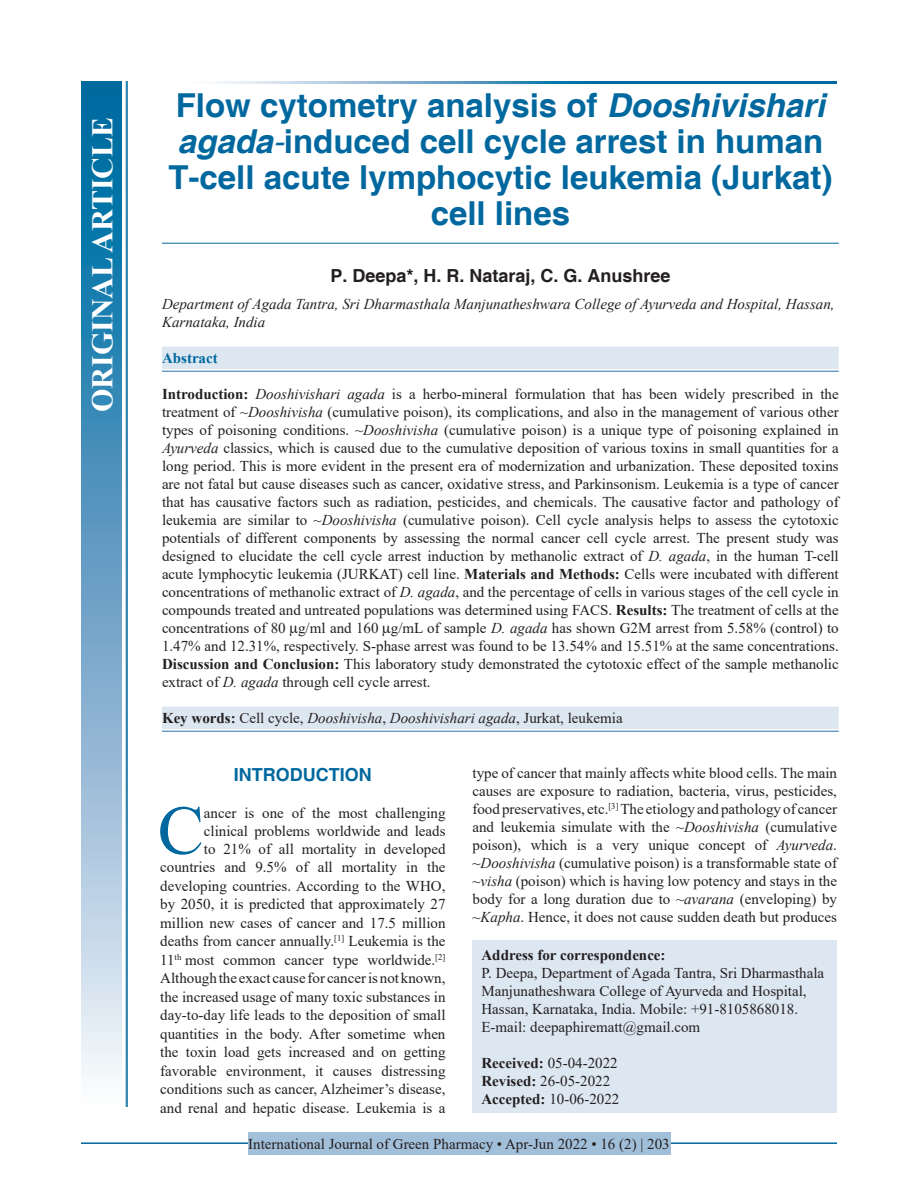
<style>
.page{position:relative;width:918px;height:1188px;background:#fff}
.page>*{position:absolute;margin:0;border:0;box-sizing:border-box;transform-origin:0 0}
.t1{font:69.3px "Times New Roman";color:#00689e}
.t2{font:700 33px/36px "Helvetica";color:#00689e;text-align:center}
.t3{font:700 30px "Times New Roman";color:#fff}
.t4{font:700 18px "Helvetica";color:#231f20}
.t5{font:700 18px "Helvetica";color:#00689e}
.t6{font:15px/18px "Times New Roman";color:#231f20;text-align:justify}
.t7{font:italic 15px/18px "Times New Roman";color:#231f20}
.t8{font:700 15px "Times New Roman";color:#231f20}
.t9{font:700 15px "Times New Roman";color:#00689e}
.s1{font-style:italic}
.s2{font-weight:400;font-style:italic}
.s3{font-weight:700}
.s4{font-weight:700;font-style:normal}
.s5{font-style:normal}
</style>
<div class="page">
<hr style="left:81px;top:1142px;width:756px;height:2px;background:#00689e">
<div style="left:248px;top:1133px;width:422px;height:22px;background:#a2bfda"></div>
<hr style="left:162px;top:243px;width:677px;height:1px;background:#00689e">
<div style="left:162px;top:347px;width:677px;height:22px;background:#dde7f2"></div>
<hr style="left:162px;top:371px;width:677px;height:1px;background:#6d9fc6">
<div style="left:162px;top:707px;width:677px;height:22px;background:#dde7f2"></div>
<hr style="left:162px;top:731px;width:677px;height:1px;background:#6d9fc6">
<div style="left:472px;top:940px;width:365px;height:173px;background:#dde7f2"></div>
<svg style="left:215px;top:81px;width:622px;height:3px;background:#4d94bc"></svg>
<div style="left:81px;top:81px;width:41px;height:1026px;background:linear-gradient(to bottom,#005e9a,#f6f0f9)"></div>
<hr style="left:127px;top:81px;width:1px;height:1026px;background:#00689e">
<hr style="left:126px;top:81px;width:1px;height:1026px;background:#00689e">
<h3 class="t3" style="left:81px;top:412px;width:296px;rotate:-90deg">ORIGINAL ARTICLE</h3>
<h2 class="t2" style="left:168px;top:89px;width:665px">Flow cytometry analysis of <span class="s1">Dooshivishari agada</span><span class="s2">-</span>induced cell cycle arrest in human T-cell acute lymphocytic leukemia (Jurkat) cell lines</h2>
<p class="t4" style="left:330px;top:265px;width:342px">P. Deepa*, H. R. Nataraj, C. G. Anushree</p>
<p class="t7" style="left:162px;top:295px;width:674px">Department of Agada Tantra, Sri Dharmasthala Manjunatheshwara College of Ayurveda and Hospital, Hassan,<br>Karnataka, India</p>
<p class="t9" style="left:162px;top:347px;width:57px">Abstract</p>
<p class="t6" style="left:162px;top:385px;width:678px"><span class="s3">Introduction:</span> <span class="s1">Dooshivishari agada</span> is a herbo-mineral formulation that has been widely prescribed in the treatment of ~<span class="s1">Dooshivisha</span> (cumulative poison), its complications, and also in the management of various other types of poisoning conditions. ~<span class="s1">Dooshivisha</span> (cumulative poison) is a unique type of poisoning explained in <span class="s1">Ayurveda</span> classics, which is caused due to the cumulative deposition of various toxins in small quantities for a long period. This is more evident in the present era of modernization and urbanization. These deposited toxins are not fatal but cause diseases such as cancer, oxidative stress, and Parkinsonism. Leukemia is a type of cancer that has causative factors such as radiation, pesticides, and chemicals. The causative factor and pathology of leukemia are similar to ~<span class="s1">Dooshivisha</span> (cumulative poison). Cell cycle analysis helps to assess the cytotoxic potentials of different components by assessing the normal cancer cell cycle arrest. The present study was designed to elucidate the cell cycle arrest induction by methanolic extract of <span class="s1">D. agada</span>, in the human T-cell acute lymphocytic leukemia (JURKAT) cell line. <span class="s3">Materials and Methods:</span> Cells were incubated with different concentrations of methanolic extract of <span class="s1">D. agada</span>, and the percentage of cells in various stages of the cell cycle in compounds treated and untreated populations was determined using FACS. <span class="s3">Results:</span> The treatment of cells at the concentrations of 80 g/ml and 160 g/mL of sample <span class="s1">D. agada</span> has shown G2M arrest from 5.58% (control) to 1.47% and 12.31%, respectively. S-phase arrest was found to be 13.54% and 15.51% at the same concentrations.<br><span class="s3">Discussion and Conclusion:</span> This laboratory study demonstrated the cytotoxic effect of the sample methanolic extract of <span class="s1">D. agada</span> through cell cycle arrest.</p>
<p class="t7" style="left:162px;top:709px;width:462px"><span class="s4">Key words:</span> <span class="s5">Cell cycle,</span> Dooshivisha<span class="s5">,</span> Dooshivishari agada<span class="s5">, Jurkat, leukemia</span></p>
<p class="t5" style="left:234px;top:764px;width:139px">INTRODUCTION</p>
<h1 class="t1" style="left:158px;top:782px;width:48px">C</h1>
<p class="t6" style="left:160px;top:803px;width:287px;line-height:18.5px;text-align:right">ancer is one of the most challenging clinical problems worldwide and leads<br>to 21% of all mortality in developed countries and 9.5% of all mortality in the developing countries. According to the WHO, by 2050, it is predicted that approximately 27 million new cases of cancer and 17.5 million deaths from cancer annually.<sup>[1]</sup> Leukemia is the 11<sup>th</sup> most common cancer type worldwide.<sup>[2] </sup>Although the exact cause for cancer is not known, the increased usage of many toxic substances in day-to-day life leads to the deposition of small quantities in the body. After sometime when the toxin load gets increased and on getting favorable environment, it causes distressing conditions such as cancer, Alzheimer’s disease, and renal and hepatic disease. Leukemia is a</p>
<p class="t6" style="left:472px;top:764px;width:366px">type of cancer that mainly affects white blood cells. The main causes are exposure to radiation, bacteria, virus, pesticides, food preservatives, etc.<sup>[3]</sup> The etiology and pathology of cancer and leukemia simulate with the ~<span class="s1">Dooshivisha</span> (cumulative poison), which is a very unique concept of <span class="s1">Ayurveda</span>. ~<span class="s1">Dooshivisha</span> (cumulative poison) is a transformable state of ~<span class="s1">visha</span> (poison) which is having low potency and stays in the body for a long duration due to ~<span class="s1">avarana</span> (enveloping) by ~<span class="s1">Kapha</span>. Hence, it does not cause sudden death but produces</p>
<p class="t8" style="left:482px;top:944px;width:186px">Address for correspondence:</p>
<p class="t6" style="left:482px;top:963px;width:344px;text-align:left">P. Deepa, Department of Agada Tantra, Sri Dharmasthala Manjunatheshwara College of Ayurveda and Hospital, Hassan, Karnataka, India. Mobile: +91-8105868018.<br>E-mail: deepaphirematt@gmail.com</p>
<p class="t6" style="left:482px;top:1053px;width:139px;text-align:left"><span class="s3">Received:</span> 05-04-2022<br><span class="s3">Revised:</span> 26-05-2022<br><span class="s3">Accepted:</span> 10-06-2022</p>
<p class="t6" style="left:248px;top:1135px;width:423px">International Journal of Green Pharmacy • Apr-Jun 2022 • 16 (2) | 203</p>
</div>
